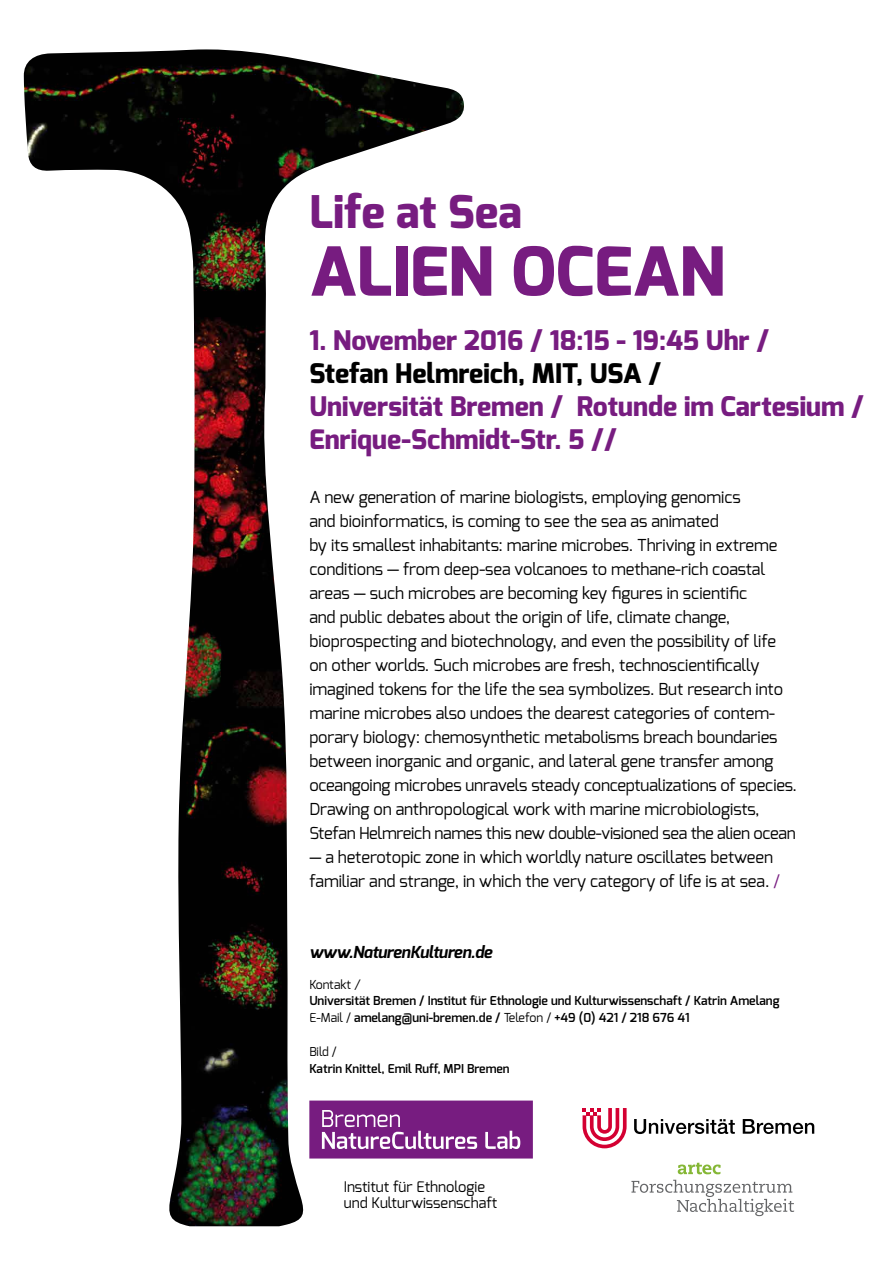
<style>
.page{position:relative;width:893px;height:1263px;background:#fff}
.page>*{position:absolute;margin:0;border:0;box-sizing:border-box;transform-origin:0 0}
.t1{font:800 67.5px "Exo";color:#771c80}
.t2{font:800 45px "Exo";color:#771c80}
.t3{font:800 27px/33px "Exo";color:#771c80}
.t4{font:800 27px "Exo";color:#000}
.t5{font:16.5px/24px "Exo";letter-spacing:-.005em;color:#000}
.t6{font:italic 700 16.5px "Exo";letter-spacing:-.02em;color:#000}
.t7{font:14.62px/16px "Exo";color:#000}
.t8{font:600 12.38px/16.9px "Exo";color:#000}
.t9{font:600 12.23px "Exo";color:#000}
.t10{font:12.23px "Exo";color:#000}
.s1{color:#771c80}
.s2{font-weight:400}
.s3{font-weight:400;font-style:italic}
</style>
<div class="page">
<svg style="left:678px;top:1163px;width:43px;height:11px"></svg>
<svg style="left:631px;top:1180px;width:163px;height:36px"></svg>
<svg style="left:634px;top:1119px;width:101px;height:15px"></svg>
<svg style="left:743px;top:1119px;width:71px;height:15px"></svg>
<svg style="left:583px;top:1108px;width:44px;height:40px"></svg>
<svg style="left:465px;top:1100px;width:68px;height:58px;background:#83318b"></svg>
<img style="left:24px;top:49px;width:441px;height:1177px">
<h2 class="t2" style="left:309px;top:183px;width:214px">Life at Sea</h2>
<h1 class="t1" style="left:309px;top:228px;width:417px">ALIEN OCEAN</h1>
<h3 class="t3" style="left:309px;top:324px;width:461px">1. November 2016 / 18:15 - 19:45 Uhr /</h3>
<h3 class="t4" style="left:309px;top:356px;width:353px">Stefan Helmreich, MIT, USA /</h3>
<h3 class="t3" style="left:309px;top:390px;width:556px">Universität Bremen / Rotunde im Cartesium /<br>Enrique-Schmidt-Str. 5 //</h3>
<p class="t5" style="left:309px;top:485px;width:489px">A new generation of marine biologists, employing genomics<br>and bioinformatics, is coming to see the sea as animated<br>by its smallest inhabitants: marine microbes. Thriving in extreme conditions — from deep-sea volcanoes to methane-rich coastal areas — such microbes are becoming key figures in scientific<br>and public debates about the origin of life, climate change, bioprospecting and biotechnology, and even the possibility of life on other worlds. Such microbes are fresh, technoscientifically imagined tokens for the life the sea symbolizes. But research into marine microbes also undoes the dearest categories of contem&shy;porary biology: chemosynthetic metabolisms breach boundaries between inorganic and organic, and lateral gene transfer among oceangoing microbes unravels steady conceptualizations of species.<br>Drawing on anthropological work with marine microbiologists, Stefan Helmreich names this new double-visioned sea the alien ocean</p>
<p class="t5" style="left:309px;top:845px;width:472px">— a heterotopic zone in which worldly nature oscillates between familiar and strange, in which the very category of life is at sea. <span class="s1">/</span></p>
<p class="t6" style="left:309px;top:942px;width:184px">www.NaturenKulturen.de</p>
<p class="t8" style="left:309px;top:975px;width:472px"><span class="s2">Kontakt</span> <span class="s3">/<br></span>Universität Bremen / Institut für Ethnologie und Kulturwissenschaft / Katrin Amelang<br><span class="s2">E-Mail /</span> amelang@uni-bremen.de / <span class="s2">Telefon /</span> +49 (0) 421 / 218 676 41</p>
<p class="t10" style="left:309px;top:1043px;width:29px">Bild /</p>
<p class="t9" style="left:309px;top:1060px;width:202px">Katrin Knittel, Emil Ruff, MPI Bremen</p>
<p class="t7" style="left:344px;top:1178px;width:155px">Institut für Ethnologie und Kulturwissenschaft</p>
</div>
